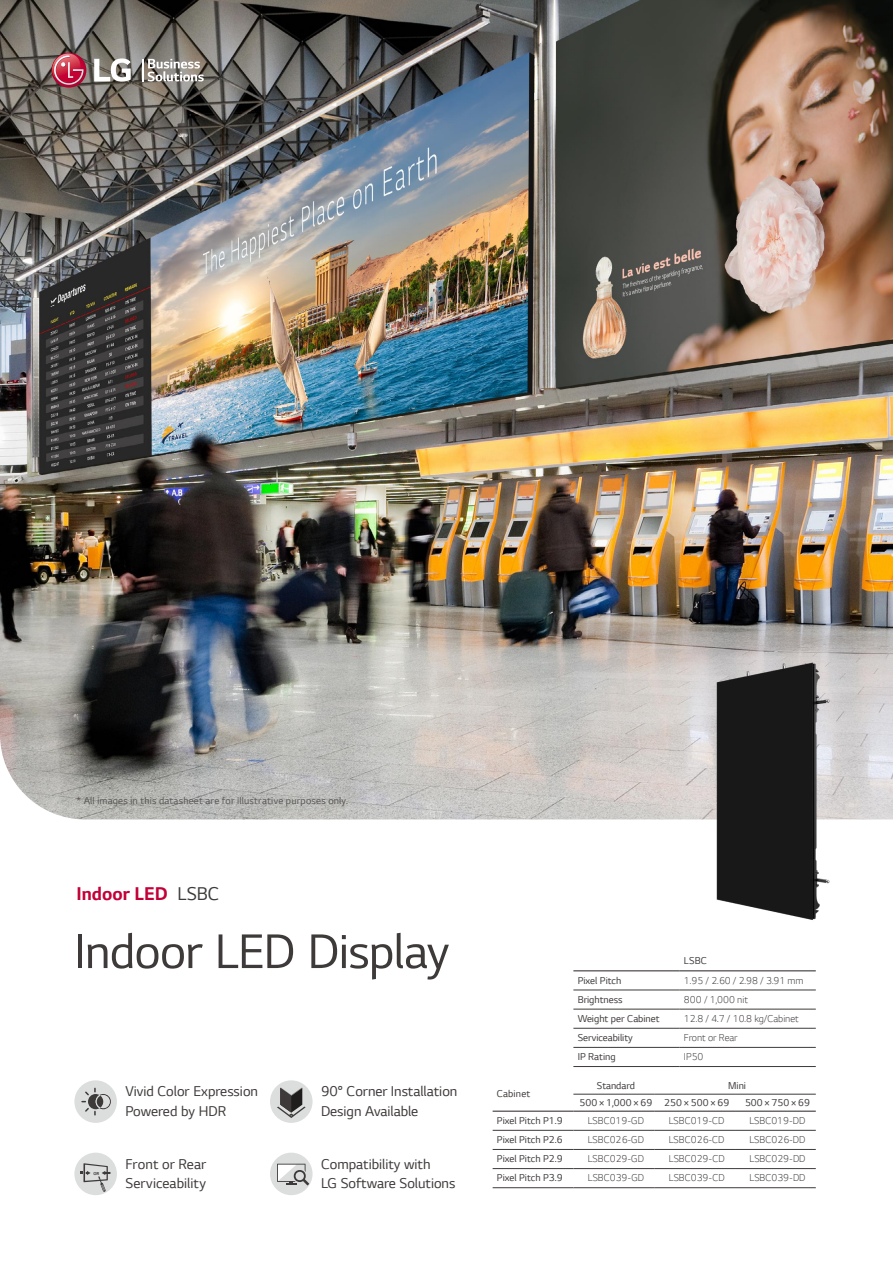
<style>
.page{position:relative;width:893px;height:1263px;background:#fff}
.page>*{position:absolute;margin:0;border:0;box-sizing:border-box;transform-origin:0 0}
.t1{font:51px "LG Smart";letter-spacing:-.015em;color:#3e3a39}
.t2{font:700 19.5px "LG Smart";color:#c30037}
.t3{font:15px/19.5px "LG Smart";color:#3e3a39}
.t4{font:300 10.5px "LG Smart";color:#3e3a39}
.t5{font:10.5px/17px "LG Smart";color:#3e3a39}
.t6{font:10.5px "LG Smart";letter-spacing:.02em;color:#595757}
.t7{font:10.5px "LG Smart";letter-spacing:.02em;color:#3e3a39}
.t8{font:700 4.5px "LG Smart";color:#3e3a39}
.s1{font-weight:400;color:#3e3a39}
</style>
<div class="page">
<img style="left:0;top:0;width:893px;height:612px">
<svg style="left:0;top:612px;width:893px;height:208px;background:#a7a5a3"></svg>
<svg style="left:143px;top:59px;width:61px;height:22px"></svg>
<svg style="left:94px;top:58px;width:37px;height:24px"></svg>
<svg style="left:52px;top:53px;width:34px;height:35px"></svg>
<svg style="left:52px;top:54px;width:32px;height:31px"></svg>
<img style="left:706px;top:653px;width:127px;height:267px">
<hr style="left:573px;top:990px;width:107px;height:1px;background:#3e3a39">
<hr style="left:680px;top:990px;width:136px;height:1px;background:#3e3a39">
<hr style="left:573px;top:1009px;width:107px;height:1px;background:#3e3a39">
<hr style="left:573px;top:1028px;width:107px;height:1px;background:#3e3a39">
<hr style="left:573px;top:1047px;width:107px;height:1px;background:#3e3a39">
<hr style="left:680px;top:1009px;width:136px;height:1px;background:#3e3a39">
<hr style="left:680px;top:1028px;width:136px;height:1px;background:#3e3a39">
<hr style="left:680px;top:1047px;width:136px;height:1px;background:#3e3a39">
<hr style="left:573px;top:970px;width:107px;height:1px;background:#3e3a39">
<hr style="left:680px;top:970px;width:136px;height:1px;background:#3e3a39">
<hr style="left:573px;top:1066px;width:107px;height:1px;background:#3e3a39">
<hr style="left:680px;top:1066px;width:136px;height:1px;background:#3e3a39">
<hr style="left:493px;top:1130px;width:80px;height:1px;background:#3e3a39">
<hr style="left:573px;top:1130px;width:81px;height:1px;background:#3e3a39">
<hr style="left:654px;top:1130px;width:81px;height:1px;background:#3e3a39">
<hr style="left:735px;top:1130px;width:81px;height:1px;background:#3e3a39">
<hr style="left:493px;top:1149px;width:80px;height:1px;background:#3e3a39">
<hr style="left:493px;top:1168px;width:80px;height:1px;background:#3e3a39">
<hr style="left:573px;top:1149px;width:81px;height:1px;background:#3e3a39">
<hr style="left:654px;top:1149px;width:81px;height:1px;background:#3e3a39">
<hr style="left:735px;top:1149px;width:81px;height:1px;background:#3e3a39">
<hr style="left:573px;top:1168px;width:81px;height:1px;background:#3e3a39">
<hr style="left:654px;top:1168px;width:81px;height:1px;background:#3e3a39">
<hr style="left:735px;top:1168px;width:81px;height:1px;background:#3e3a39">
<hr style="left:493px;top:1110px;width:80px;height:2px;background:#3e3a39">
<hr style="left:573px;top:1110px;width:81px;height:2px;background:#3e3a39">
<hr style="left:654px;top:1110px;width:81px;height:2px;background:#3e3a39">
<hr style="left:735px;top:1110px;width:81px;height:2px;background:#3e3a39">
<hr style="left:573px;top:1094px;width:81px;height:1px;background:#3e3a39">
<hr style="left:654px;top:1094px;width:81px;height:1px;background:#3e3a39">
<hr style="left:735px;top:1094px;width:81px;height:1px;background:#3e3a39">
<hr style="left:493px;top:1187px;width:80px;height:1px;background:#3e3a39">
<hr style="left:573px;top:1187px;width:81px;height:1px;background:#3e3a39">
<hr style="left:654px;top:1187px;width:81px;height:1px;background:#3e3a39">
<hr style="left:735px;top:1187px;width:81px;height:1px;background:#3e3a39">
<div style="left:270px;top:1153px;width:43px;height:42px;background:#dcdddd;border-radius:50%"></div>
<svg style="left:277px;top:1164px;width:32px;height:21px"></svg>
<div style="left:74px;top:1153px;width:43px;height:42px;background:#dcdddd;border-radius:50%"></div>
<svg style="left:80px;top:1163px;width:30px;height:29px"></svg>
<div style="left:270px;top:1080px;width:43px;height:43px;background:#dcdddd;border-radius:50%"></div>
<svg style="left:277px;top:1087px;width:29px;height:31px"></svg>
<div style="left:74px;top:1080px;width:43px;height:43px;background:#dcdddd;border-radius:50%"></div>
<svg style="left:81px;top:1087px;width:30px;height:29px"></svg>
<div style="left:97px;top:1096px;width:6px;height:11px;background:#3e3a39;border-radius:50%"></div>
<p class="t6" style="left:77px;top:794px;width:273px">* All images in this datasheet are for illustrative purposes only.</p>
<h2 class="t2" style="left:77px;top:880px;width:144px">Indoor LED <span class="s1">LSBC</span></h2>
<h1 class="t1" style="left:74px;top:918px;width:376px">Indoor LED Display</h1>
<p class="t8" style="left:93px;top:1170px;width:7px">OR</p>
<h3 class="t3" style="left:125px;top:1081px;width:134px">Vivid Color Expression<br>Powered by HDR</h3>
<h3 class="t3" style="left:125px;top:1153px;width:82px">Front or Rear<br>Serviceability</h3>
<h3 class="t3" style="left:321px;top:1081px;width:138px">90° Corner Installation<br>Design Available</h3>
<h3 class="t3" style="left:321px;top:1153px;width:136px">Compatibility with<br>LG Software Solutions</h3>
<p class="t5" style="left:684px;top:952px;width:25px">LSBC</p>
<p class="t7" style="left:497px;top:1087px;width:35px">Cabinet</p>
<p class="t5" style="left:578px;top:971px;width:45px">Pixel Pitch</p>
<p class="t4" style="left:684px;top:973px;width:121px">1.95 / 2.60 / 2.98 / 3.91 mm</p>
<p class="t5" style="left:578px;top:990px;width:46px">Brightness</p>
<p class="t4" style="left:684px;top:992px;width:65px">800 / 1,000 nit</p>
<p class="t5" style="left:578px;top:1010px;width:83px">Weight per Cabinet</p>
<p class="t4" style="left:684px;top:1011px;width:116px">12.8 / 4.7 / 10.8 kg/Cabinet</p>
<p class="t5" style="left:578px;top:1029px;width:57px">Serviceability</p>
<p class="t4" style="left:684px;top:1030px;width:55px">Front or Rear</p>
<p class="t5" style="left:578px;top:1048px;width:39px">IP Rating</p>
<p class="t4" style="left:684px;top:1049px;width:21px">IP50</p>
<p class="t5" style="left:597px;top:1076px;width:40px">Standard</p>
<p class="t5" style="left:579px;top:1076px;width:168px;text-indent:149px">Mini<br>500 × 1,000 × 69 250 × 500 × 69</p>
<p class="t5" style="left:745px;top:1093px;width:67px">500 × 750 × 69</p>
<p class="t5" style="left:497px;top:1112px;width:67px">Pixel Pitch P1.9</p>
<p class="t4" style="left:588px;top:1114px;width:58px">LSBC019-GD</p>
<p class="t4" style="left:669px;top:1114px;width:57px">LSBC019-CD</p>
<p class="t4" style="left:750px;top:1114px;width:57px">LSBC019-DD</p>
<p class="t5" style="left:497px;top:1131px;width:67px">Pixel Pitch P2.6</p>
<p class="t4" style="left:588px;top:1132px;width:58px">LSBC026-GD</p>
<p class="t4" style="left:669px;top:1132px;width:57px">LSBC026-CD</p>
<p class="t4" style="left:750px;top:1132px;width:57px">LSBC026-DD</p>
<p class="t5" style="left:497px;top:1150px;width:67px">Pixel Pitch P2.9</p>
<p class="t4" style="left:588px;top:1152px;width:58px">LSBC029-GD</p>
<p class="t4" style="left:669px;top:1152px;width:57px">LSBC029-CD</p>
<p class="t4" style="left:750px;top:1152px;width:57px">LSBC029-DD</p>
<p class="t5" style="left:497px;top:1169px;width:67px">Pixel Pitch P3.9</p>
<p class="t4" style="left:588px;top:1171px;width:58px">LSBC039-GD</p>
<p class="t4" style="left:669px;top:1171px;width:57px">LSBC039-CD</p>
<p class="t4" style="left:750px;top:1171px;width:57px">LSBC039-DD</p>
</div>
